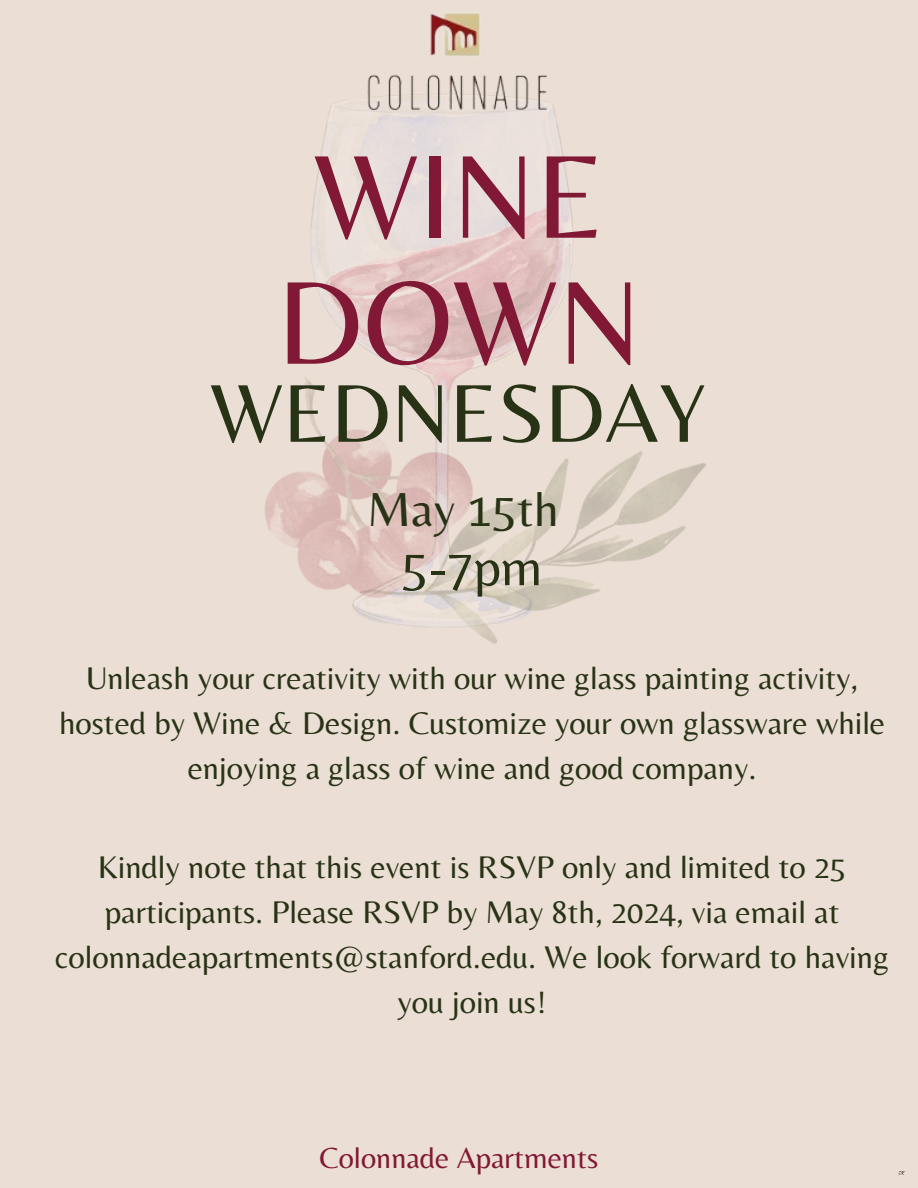
<style>
.page{position:relative;width:918px;height:1188px;background:#ebded4}
.page>*{position:absolute;margin:0;border:0;box-sizing:border-box;transform-origin:0 0}
.t1{font:122.7px/126px "Belleza";color:#811836}
.t2{font:85.2px "Belleza";color:#283316}
.t3{font:53.85px "Belleza";color:#283316}
.t4{font:49.65px "Belleza";color:#283316}
.t5{font:32.55px/45px "Belleza";color:#283316;text-align:center}
.t6{font:30.3px "Belleza";color:#811836}
</style>
<div class="page">
<img style="left:264px;top:377px;width:45px;height:205px">
<img style="left:309px;top:104px;width:264px;height:507px">
<img style="left:356px;top:383px;width:350px;height:261px">
<img style="left:358px;top:13px;width:202px;height:98px">
<svg style="left:899px;top:1170px;width:5px;height:5px"></svg>
<p class="t1" style="left:277px;top:132px;width:366px">WINE<br>DOWN</p>
<h1 class="t2" style="left:210px;top:363px;width:498px">WEDNESDAY</h1>
<p class="t4" style="left:367px;top:480px;width:193px">May 15th</p>
<h2 class="t3" style="left:402px;top:535px;width:142px">5-7pm</h2>
<p class="t5" style="left:59px;top:655px;width:828px">Unleash your creativity with our wine glass painting activity, hosted by Wine &amp; Design. Customize your own glassware while enjoying a glass of wine and good company.</p>
<h3 class="t5" style="left:55px;top:844px;width:835px">Kindly note that this event is RSVP only and limited to 25 participants. Please RSVP by May 8th, 2024, via email at colonnadeapartments@stanford.edu. We look forward to having you join us!</h3>
<h3 class="t6" style="left:320px;top:1140px;width:280px">Colonnade Apartments</h3>
</div>
